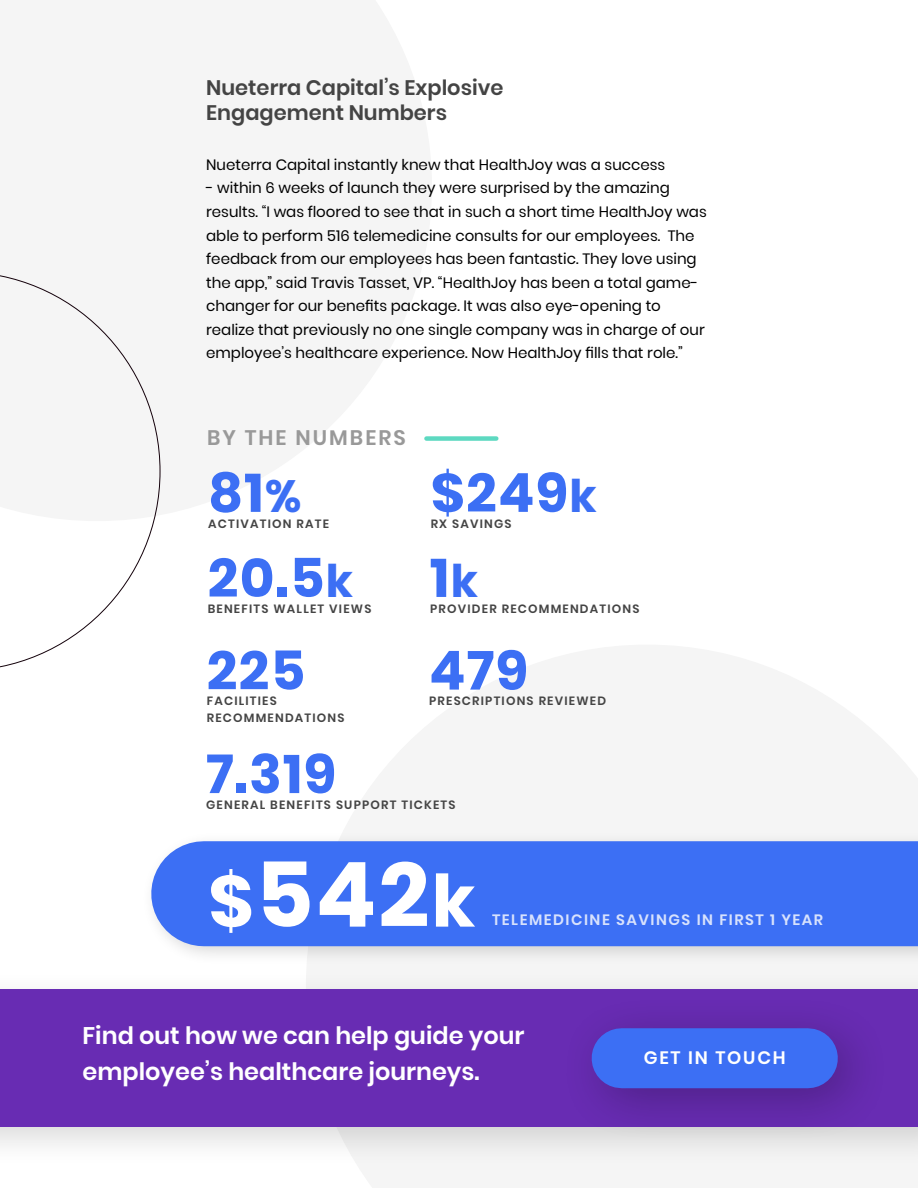
<style>
.page{position:relative;width:918px;height:1188px;background:#fff}
.page>*{position:absolute;margin:0;border:0;box-sizing:border-box;transform-origin:0 0}
.t1{font:700 90px "Poppins";color:#fff}
.t2{font:700 54px "Poppins";letter-spacing:.025em;color:#3c6ff4}
.t3{font:700 45px "Poppins";color:#3c6ff4}
.t4{font:600 24px/36px "Poppins";color:#fff}
.t5{font:600 21px/25.2px "Poppins";color:#444}
.t6{font:600 21px "Poppins";letter-spacing:.1em;color:#999}
.t7{font:600 18px "Poppins";letter-spacing:.1em;color:#fff}
.t8{font:15px/23.5px "Poppins";color:#000}
.t9{font:600 15px "Poppins";letter-spacing:.1em;color:#fff}
.t10{font:600 12px/16.5px "Poppins";letter-spacing:.1em;color:#444}
.s1{font-size:45px}
.s2{font-size:72px}
</style>
<div class="page">
<div style="left:141px;top:831px;width:777px;height:135px;background:#000;opacity:.15"></div>
<div style="left:204px;top:841px;width:714px;height:105px;background:#3c6ff4"></div>
<div style="left:0;top:969px;width:918px;height:199px;background:#000;opacity:.15"></div>
<div style="left:0;top:989px;width:918px;height:138px;background:#682cb3"></div>
<svg style="left:0;top:275px;width:160px;height:393px"></svg>
<div style="left:559px;top:993px;width:333px;height:151px;background:#000;opacity:.25"></div>
<div style="left:622px;top:1028px;width:186px;height:60px;background:#3c6ff4"></div>
<div style="left:426px;top:436px;width:70px;height:5px;background:#5dd9c1"></div>
<h3 class="t5" style="left:206px;top:75px;width:299px">Nueterra Capital’s Explosive<br>Engagement Numbers</h3>
<p class="t8" style="left:206px;top:153px;width:461px">Nueterra Capital instantly knew that HealthJoy was a success</p>
<p class="t8" style="left:206px;top:176px;width:502px">- within 6 weeks of launch they were surprised by the amazing results. “I was floored to see that in such a short time HealthJoy was able to perform 516 telemedicine consults for our employees. The feedback from our employees has been fantastic. They love using the app,” said Travis Tasset, VP. “HealthJoy has been a total game&shy;changer for our benefits package. It was also eye-opening to realize that previously no one single company was in charge of our employee’s healthcare experience. Now HealthJoy fills that role.”</p>
<h3 class="t6" style="left:207px;top:428px;width:200px">BY THE NUMBERS</h3>
<h2 class="t2" style="left:208px;top:466px;width:57px">81</h2>
<p class="t10" style="left:208px;top:516px;width:122px">ACTIVATION RATE</p>
<h3 class="t3" style="left:265px;top:474px;width:38px">%</h3>
<h2 class="t2" style="left:431px;top:466px;width:168px">$249<span class="s1">k</span></h2>
<p class="t10" style="left:431px;top:516px;width:82px">RX SAVINGS</p>
<h2 class="t2" style="left:208px;top:551px;width:147px">20.5<span class="s1">k</span></h2>
<p class="t10" style="left:208px;top:601px;width:165px">BENEFITS WALLET VIEWS</p>
<h2 class="t2" style="left:207px;top:644px;width:100px">225</h2>
<p class="t10" style="left:207px;top:694px;width:139px">FACILITIES<br>RECOMMENDATIONS</p>
<h2 class="t2" style="left:430px;top:551px;width:49px">1<span class="s1">k</span></h2>
<p class="t10" style="left:430px;top:601px;width:211px">PROVIDER RECOMMENDATIONS</p>
<h2 class="t2" style="left:429px;top:644px;width:100px">479</h2>
<p class="t10" style="left:429px;top:694px;width:178px">PRESCRIPTIONS REVIEWED</p>
<h2 class="t2" style="left:206px;top:748px;width:132px">7.319</h2>
<p class="t10" style="left:206px;top:797px;width:251px">GENERAL BENEFITS SUPPORT TICKETS</p>
<h1 class="t1" style="left:208px;top:851px;width:269px"><span class="s2">$</span>542<span class="s2">k</span></h1>
<p class="t9" style="left:492px;top:913px;width:333px">TELEMEDICINE SAVINGS IN FIRST 1 YEAR</p>
<h3 class="t4" style="left:82px;top:1018px;width:444px">Find out how we can help guide your employee’s healthcare journeys.</h3>
<p class="t7" style="left:644px;top:1050px;width:143px">GET IN TOUCH</p>
</div>
